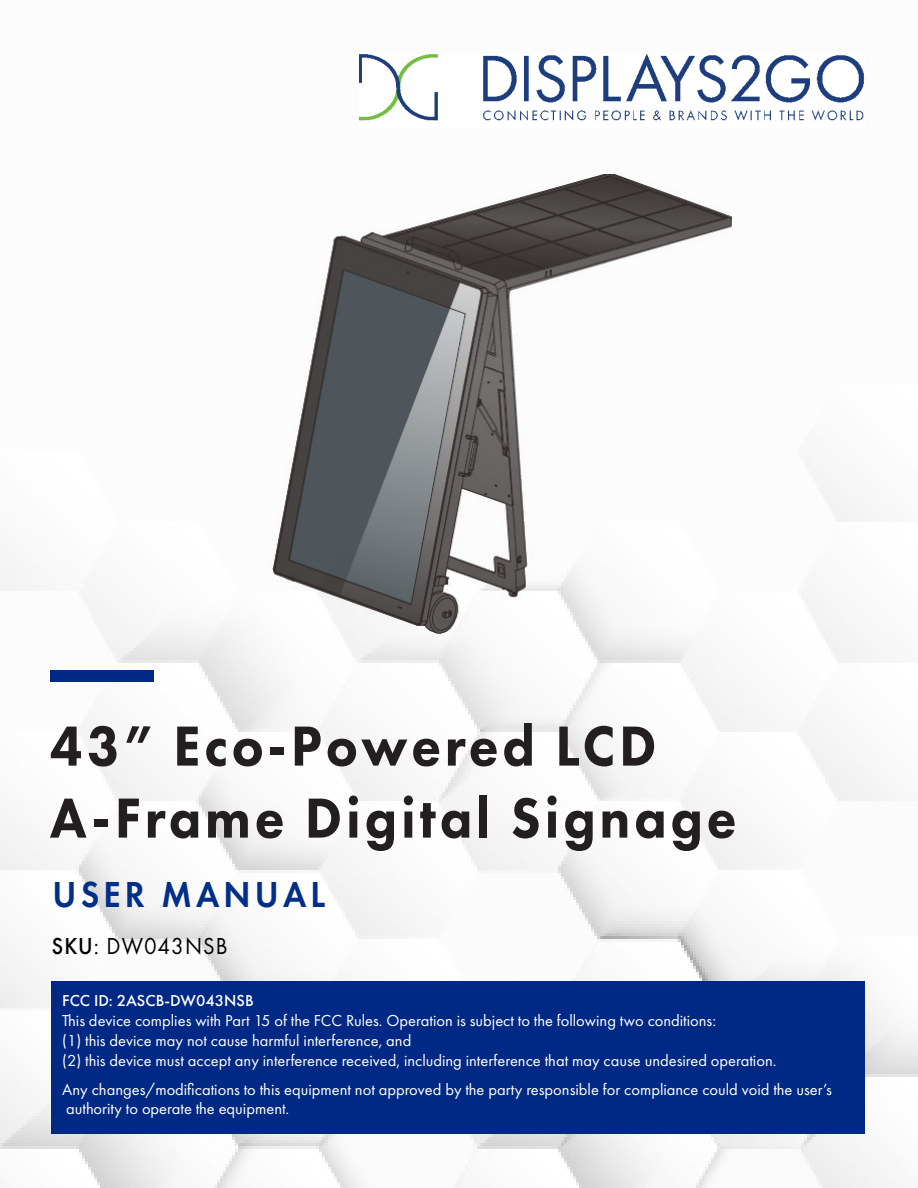
<style>
.page{position:relative;width:918px;height:1188px;background:#fff}
.page>*{position:absolute;margin:0;border:0;box-sizing:border-box;transform-origin:0 0}
.Cover_Manual_Title{font:800 58.5px/72px "Futura PT";letter-spacing:.07em;color:#231f20;scale:.93 1}
.Cover_User_Manual{font:600 37.5px "Futura PT";letter-spacing:.12em;color:#002f87;scale:.93 1}
.Cover_SKU{font:24px "Futura PT";letter-spacing:.05em;color:#000;scale:.93 1}
.t1{font:16.5px/19.8px "Futura PT";color:#fff}
.s1{font-weight:500}
</style>
<div class="page">
<img style="left:0;top:78px;width:918px;height:1110px">
<img style="left:359px;top:54px;width:505px;height:74px">
<div style="left:51px;top:981px;width:814px;height:153px;background:#002985"></div>
<div style="left:50px;top:671px;width:104px;height:11px;background:#002985"></div>
<img style="left:253px;top:174px;width:498px;height:469px">
<p class="Cover_Manual_Title" style="left:50px;top:709px;width:740px">43” Eco-Powered LCD<br>A-Frame Digital Signage</p>
<p class="Cover_User_Manual" style="left:52px;top:871px;width:295px">USER MANUAL</p>
<p class="Cover_SKU" style="left:52px;top:932px;width:191px"><span class="s1">SKU</span>: DW043NSB</p>
<p class="t1" style="left:62px;top:991px;width:655px"><span class="s1">FCC ID: 2ASCB-DW043NSB<br></span>This device complies with Part 15 of the FCC Rules. Operation is subject to the following two conditions:</p>
<p class="t1" style="left:62px;top:1031px;width:351px">(1) this device may not cause harmful interference, and</p>
<p class="t1" style="left:62px;top:1050px;width:716px">(2) this device must accept any interference received, including interference that may cause undesired operation.</p>
<p class="t1" style="left:62px;top:1079px;width:771px">Any changes/modifications to this equipment not approved by the party responsible for compliance could void the user’s</p>
<p class="t1" style="left:66px;top:1099px;width:225px">authority to operate the equipment.</p>
</div>
